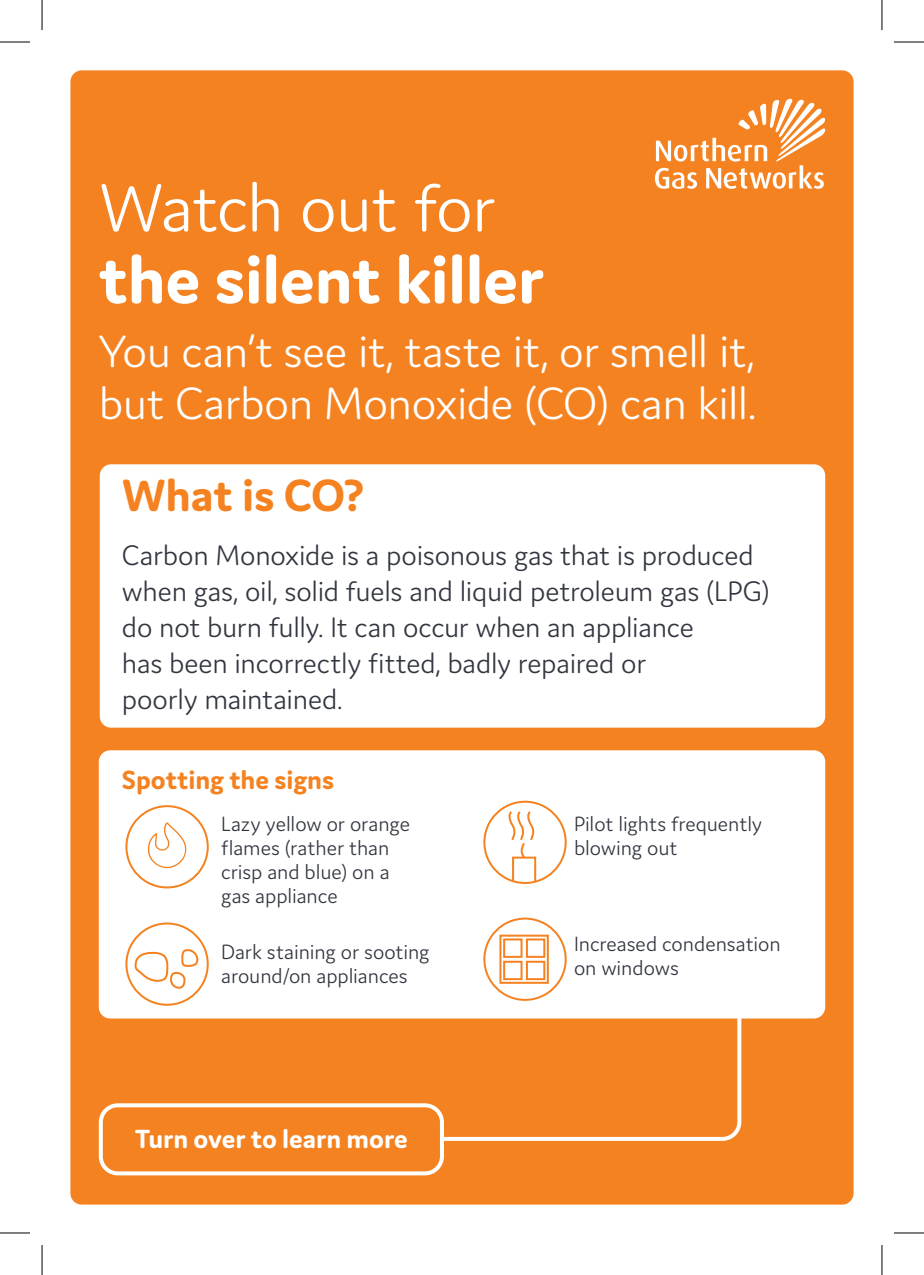
<style>
.page{position:relative;width:924px;height:1275px;background:#fff}
.page>*{position:absolute;margin:0;border:0;box-sizing:border-box;transform-origin:0 0}
.Document_Heading{font:700 72px "Domus";letter-spacing:-.01em;color:#fff}
.Document_Heading-2{font:300 72px "Domus";letter-spacing:-.02em;color:#fff}
.Subheading{font:300 48px/52px "Domus";letter-spacing:-.01em;color:#fff}
.Subheading-2{font:700 48px "Domus";letter-spacing:-.01em;color:#f58220}
.Body{font:300 30px/36px "Domus";letter-spacing:-.01em;color:#323640}
.Cover_Footer{font:700 28px "Domus";color:#fff}
.Subheading-3{font:700 28px "Domus";color:#f58220}
.Body-2{font:300 22px/24px "Domus";letter-spacing:-.005em;color:#323640}
</style>
<div class="page">
<div style="left:70px;top:70px;width:783px;height:1134px;background:#f58220;border-radius:11px"></div>
<svg style="left:655px;top:99px;width:170px;height:90px"></svg>
<div style="left:99px;top:1103px;width:345px;height:72px;border:4px solid #fff;border-radius:17px"></div>
<div style="left:100px;top:464px;width:724px;height:263px;background:#fff;border-radius:11px"></div>
<div style="left:99px;top:750px;width:725px;height:268px;background:#fff;border-radius:11px"></div>
<svg style="left:133px;top:949px;width:66px;height:40px"></svg>
<div style="left:503px;top:938px;width:19px;height:20px;border:2px solid #f58220"></div>
<div style="left:503px;top:960px;width:19px;height:20px;border:2px solid #f58220"></div>
<div style="left:525px;top:938px;width:20px;height:20px;border:2px solid #f58220"></div>
<div style="left:525px;top:960px;width:20px;height:20px;border:2px solid #f58220"></div>
<div style="left:512px;top:856px;width:24px;height:26px;border:2px solid #f58220"></div>
<svg style="left:508px;top:811px;width:27px;height:49px"></svg>
<svg style="left:147px;top:822px;width:40px;height:46px"></svg>
<div style="left:499px;top:934px;width:49px;height:49px;border:2px solid #f58220"></div>
<svg style="left:440px;top:983px;width:303px;height:160px"></svg>
<div style="left:125px;top:805px;width:84px;height:83px;border:2px solid #f58220;border-radius:50%"></div>
<div style="left:483px;top:800px;width:83px;height:84px;border:2px solid #f58220;border-radius:50%"></div>
<div style="left:483px;top:917px;width:83px;height:84px;border:2px solid #f58220;border-radius:50%"></div>
<div style="left:125px;top:922px;width:84px;height:83px;border:2px solid #f58220;border-radius:50%"></div>
<hr style="left:0;top:42px;width:30px;height:1px;background:#000">
<hr style="left:893px;top:42px;width:30px;height:1px;background:#000">
<hr style="left:0;top:1232px;width:30px;height:1px;background:#000">
<hr style="left:893px;top:1232px;width:30px;height:1px;background:#000">
<hr style="left:42px;top:0;width:1px;height:30px;background:#000">
<hr style="left:42px;top:1245px;width:1px;height:30px;background:#000">
<hr style="left:881px;top:0;width:1px;height:30px;background:#000">
<hr style="left:881px;top:1245px;width:1px;height:30px;background:#000">
<p class="Document_Heading-2" style="left:99px;top:168px;width:398px">Watch out for</p>
<p class="Document_Heading" style="left:99px;top:240px;width:445px">the silent killer</p>
<p class="Subheading" style="left:99px;top:325px;width:659px">You can’t see it, taste it, or smell it, but Carbon Monoxide (CO) can kill.</p>
<p class="Subheading-2" style="left:122px;top:469px;width:244px">What is CO?</p>
<p class="Body" style="left:122px;top:537px;width:649px">Carbon Monoxide is a poisonous gas that is produced when gas, oil, solid fuels and liquid petroleum gas (LPG) do not burn fully. It can occur when an appliance<br>has been incorrectly fitted, badly repaired or<br>poorly maintained.</p>
<p class="Subheading-3" style="left:122px;top:764px;width:214px">Spotting the signs</p>
<p class="Body-2" style="left:221px;top:811px;width:190px">Lazy yellow or orange flames (rather than crisp and blue) on a gas appliance</p>
<p class="Body-2" style="left:221px;top:939px;width:210px">Dark staining or sooting around/on appliances</p>
<p class="Cover_Footer" style="left:135px;top:1123px;width:274px">Turn over to learn more</p>
<p class="Body-2" style="left:573px;top:811px;width:190px">Pilot lights frequently blowing out</p>
<p class="Body-2" style="left:573px;top:931px;width:208px">Increased condensation</p>
<p class="Body-2" style="left:573px;top:955px;width:106px">on windows</p>
</div>
